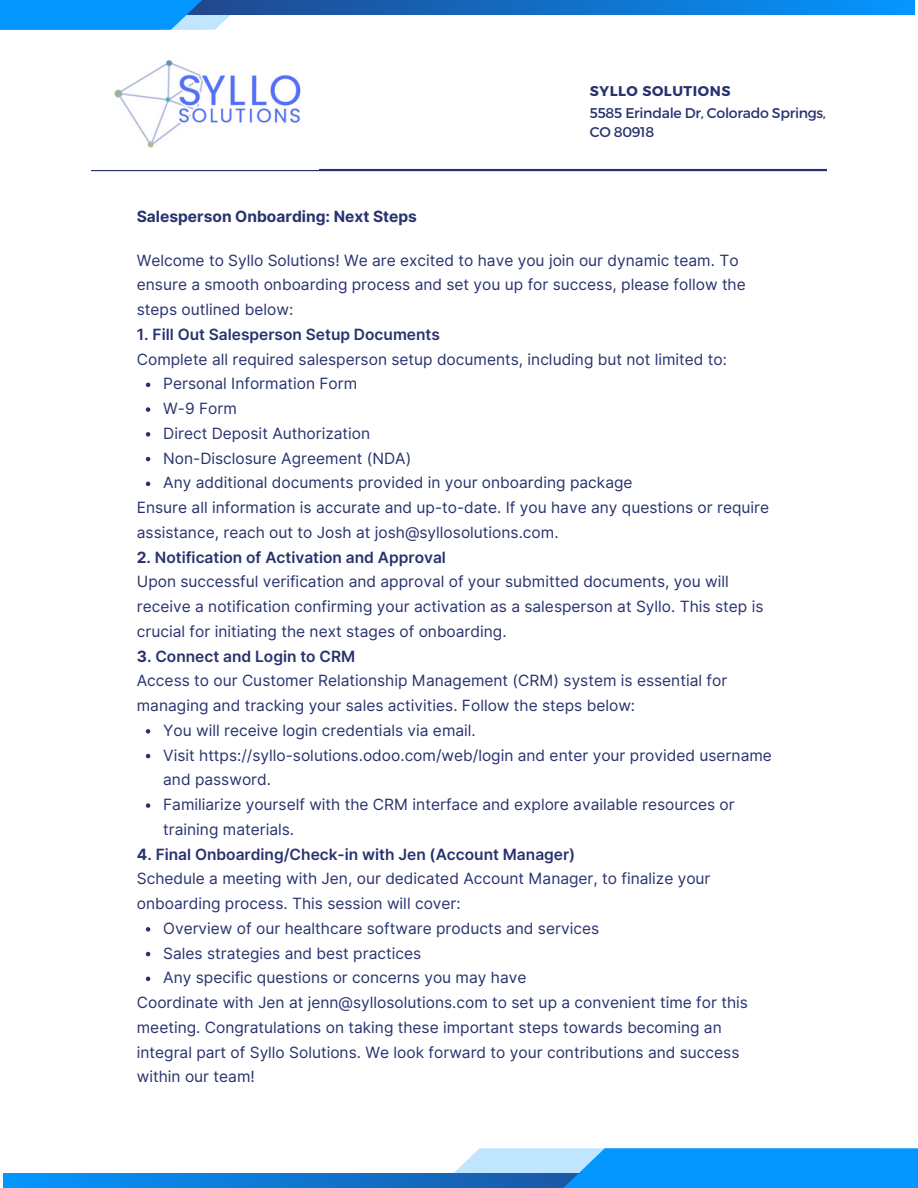
<style>
.page{position:relative;width:918px;height:1188px;background:#fff}
.page>*{position:absolute;margin:0;border:0;box-sizing:border-box;transform-origin:0 0}
.t1{font:15.45px/24.8px "Inter";color:#28326e}
.t2{font:600 15.45px "Inter";color:#28326e}
.t3{font:700 15.45px "Inter";color:#28326e}
.t4{font:14.1px/19px "Montserrat";letter-spacing:-.02em;color:#28326e}
.t5{font:700 14.1px "Montserrat";letter-spacing:.04em;color:#28326e}
.s1{font-weight:700}
</style>
<div class="page">
<svg style="left:4px;top:1173px;width:447px;height:15px;background:#0c7ddb"></svg>
<hr style="left:91px;top:169px;width:736px;height:2px;background:#28326e">
<svg style="left:326px;top:0;width:588px;height:15px;background:#0f75d0"></svg>
<svg style="left:451px;top:1148px;width:467px;height:40px;background:#2ba0f7"></svg>
<svg style="left:146px;top:383px;width:4px;height:4px"></svg>
<svg style="left:146px;top:407px;width:4px;height:5px"></svg>
<svg style="left:146px;top:432px;width:4px;height:5px"></svg>
<svg style="left:146px;top:457px;width:4px;height:4px"></svg>
<svg style="left:146px;top:482px;width:4px;height:4px"></svg>
<svg style="left:146px;top:729px;width:4px;height:5px"></svg>
<svg style="left:146px;top:754px;width:4px;height:4px"></svg>
<svg style="left:146px;top:803px;width:4px;height:5px"></svg>
<svg style="left:146px;top:927px;width:4px;height:5px"></svg>
<svg style="left:146px;top:952px;width:4px;height:4px"></svg>
<svg style="left:146px;top:977px;width:4px;height:4px"></svg>
<svg style="left:0;top:0;width:326px;height:30px;fill:#0496ff"></svg>
<img style="left:91px;top:60px;width:227px;height:110px">
<p class="t3" style="left:137px;top:207px;width:282px">Salesperson Onboarding: Next Steps</p>
<p class="t5" style="left:590px;top:81px;width:142px">SYLLO SOLUTIONS</p>
<p class="t4" style="left:590px;top:102px;width:238px">5585 Erindale Dr, Colorado Springs,<br>CO 80918</p>
<p class="t1" style="left:137px;top:248px;width:611px">Welcome to Syllo Solutions! We are excited to have you join our dynamic team. To ensure a smooth onboarding process and set you up for success, please follow the steps outlined below:</p>
<p class="t2" style="left:137px;top:325px;width:305px">1. Fill Out Salesperson Setup Documents</p>
<h1 class="t1" style="left:137px;top:347px;width:592px">Complete all required salesperson setup documents, including but not limited to:</h1>
<p class="t1" style="left:163px;top:371px;width:195px">Personal Information Form</p>
<h2 class="t1" style="left:163px;top:396px;width:75px">W-9 Form</h2>
<p class="t1" style="left:163px;top:421px;width:209px">Direct Deposit Authorization</p>
<p class="t1" style="left:163px;top:446px;width:250px">Non-Disclosure Agreement (NDA)</p>
<p class="t1" style="left:163px;top:470px;width:471px">Any additional documents provided in your onboarding package</p>
<p class="t1" style="left:137px;top:495px;width:634px">Ensure all information is accurate and up-to-date. If you have any questions or require assistance, reach out to Josh at josh@syllosolutions.com.</p>
<p class="t2" style="left:137px;top:548px;width:311px"><span class="s1">2</span>. Notification of Activation and Approval</p>
<p class="t1" style="left:137px;top:569px;width:628px">Upon successful verification and approval of your submitted documents, you will receive a notification confirming your activation as a salesperson at Syllo. This step is crucial for initiating the next stages of onboarding.</p>
<p class="t2" style="left:137px;top:647px;width:220px"><span class="s1">3</span>. Connect and Login to CRM</p>
<p class="t1" style="left:137px;top:668px;width:592px">Access to our Customer Relationship Management (CRM) system is essential for managing and tracking your sales activities. Follow the steps below:</p>
<p class="t1" style="left:163px;top:718px;width:314px">You will receive login credentials via email.</p>
<p class="t1" style="left:163px;top:743px;width:610px">Visit https://syllo-solutions.odoo.com/web/login and enter your provided username and password.</p>
<p class="t1" style="left:163px;top:792px;width:573px">Familiarize yourself with the CRM interface and explore available resources or training materials.</p>
<p class="t2" style="left:137px;top:845px;width:440px"><span class="s1">4</span>. Final Onboarding/Check-in with Jen (Account Manager)</p>
<p class="t1" style="left:137px;top:866px;width:575px">Schedule a meeting with Jen, our dedicated Account Manager, to finalize your onboarding process. This session will cover:</p>
<p class="t1" style="left:163px;top:916px;width:437px">Overview of our healthcare software products and services</p>
<p class="t1" style="left:163px;top:941px;width:259px">Sales strategies and best practices</p>
<p class="t1" style="left:163px;top:965px;width:365px">Any specific questions or concerns you may have</p>
<p class="t1" style="left:137px;top:990px;width:613px">Coordinate with Jen at jenn@syllosolutions.com to set up a convenient time for this meeting. Congratulations on taking these important steps towards becoming an integral part of Syllo Solutions. We look forward to your contributions and success within our team!</p>
</div>
